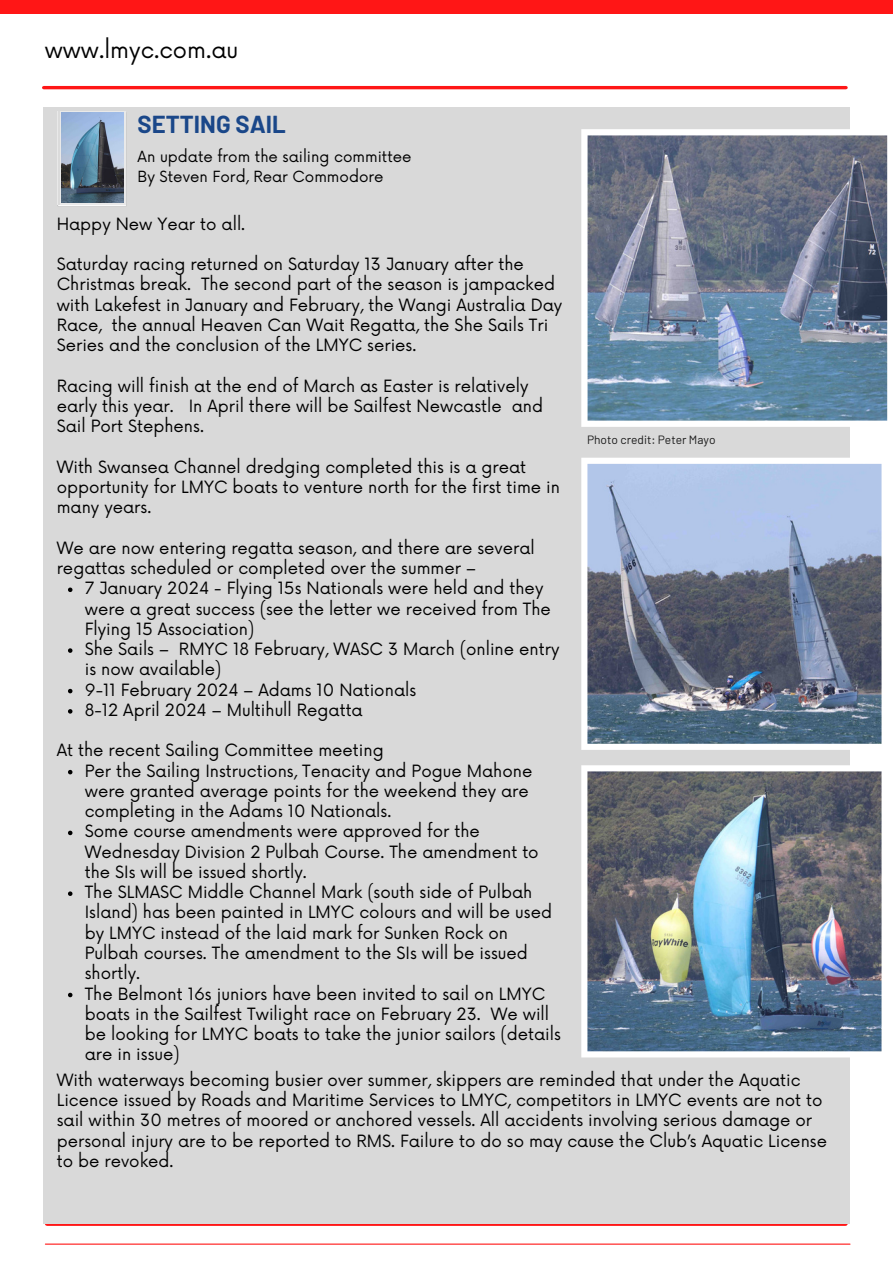
<style>
.page{position:relative;width:893px;height:1264px;background:#fff}
.page>*{position:absolute;margin:0;border:0;box-sizing:border-box;transform-origin:0 0}
.t1{font:700 24px "Barlow";color:#1a4789}
.t2{font:22.5px "Now";color:#000}
.t3{font:16.5px/20.2px "Now";color:#000}
.t4{font:15px/20.2px "Now";color:#000}
.t5{font:12px "Barlow";color:#1b1b1b}
</style>
<div class="page">
<div style="left:0;top:0;width:892px;height:14px;background:#ff1616"></div>
<hr style="left:44px;top:86px;width:802px;height:3px;background:#ff1616">
<svg style="left:47px;top:1223px;width:798px;height:2px;background:#ec7777"></svg>
<hr style="left:45px;top:1243px;width:804px;height:1px;background:#ff1616">
<div style="left:44px;top:107px;width:805px;height:1116px;background:#d9d9d9"></div>
<svg style="left:57px;top:111px;width:69px;height:95px"></svg>
<svg style="left:57px;top:111px;width:68px;height:94px"></svg>
<img style="left:61px;top:113px;width:62px;height:90px">
<hr style="left:58px;top:111px;width:1px;height:94px;background:#dbdbdb">
<svg style="left:581px;top:129px;width:307px;height:298px;background:#75869b"></svg>
<svg style="left:581px;top:457px;width:301px;height:293px;background:#8391a8"></svg>
<img style="left:581px;top:765px;width:301px;height:292px">
<svg style="left:68px;top:587px;width:4px;height:5px"></svg>
<svg style="left:68px;top:648px;width:4px;height:5px"></svg>
<svg style="left:68px;top:689px;width:4px;height:4px"></svg>
<svg style="left:68px;top:709px;width:4px;height:4px"></svg>
<svg style="left:68px;top:770px;width:4px;height:4px"></svg>
<svg style="left:68px;top:830px;width:4px;height:5px"></svg>
<svg style="left:68px;top:891px;width:4px;height:5px"></svg>
<svg style="left:68px;top:992px;width:4px;height:5px"></svg>
<h2 class="t2" style="left:45px;top:37px;width:195px">www.lmyc.com.au</h2>
<h1 class="t1" style="left:138px;top:109px;width:150px">SETTING SAIL</h1>
<p class="t4" style="left:138px;top:147px;width:275px">An update from the sailing committee<br>By Steven Ford, Rear Commodore</p>
<p class="t3" style="left:57px;top:214px;width:190px">Happy New Year to all.</p>
<p class="t3" style="left:57px;top:255px;width:507px">Saturday racing returned on Saturday 13 January after the Christmas break. The second part of the season is jampacked with Lakefest in January and February, the Wangi Australia Day Race, the annual Heaven Can Wait Regatta, the She Sails Tri Series and the conclusion of the LMYC series.</p>
<p class="t3" style="left:57px;top:376px;width:488px">Racing will finish at the end of March as Easter is relatively early this year. In April there will be Sailfest Newcastle and<br>Sail Port Stephens.</p>
<p class="t3" style="left:57px;top:457px;width:505px">With Swansea Channel dredging completed this is a great opportunity for LMYC boats to venture north for the first time in many years.</p>
<p class="t3" style="left:57px;top:538px;width:479px">We are now entering regatta season, and there are several regattas scheduled or completed over the summer –</p>
<p class="t3" style="left:85px;top:579px;width:476px">7 January 2024 - Flying 15s Nationals were held and they were a great success (see the letter we received from The Flying 15 Association)<br>She Sails – RMYC 18 February, WASC 3 March (online entry is now available)<br>9-11 February 2024 – Adams 10 Nationals<br>8-12 April 2024 – Multihull Regatta</p>
<p class="t3" style="left:85px;top:741px;width:477px;text-indent:-28px">At the recent Sailing Committee meeting<br>Per the Sailing Instructions, Tenacity and Pogue Mahone were granted average points for the weekend they are completing in the Adams 10 Nationals.<br>Some course amendments were approved for the Wednesday Division 2 Pulbah Course. The amendment to the SIs will be issued shortly.<br>The SLMASC Middle Channel Mark (south side of Pulbah Island) has been painted in LMYC colours and will be used by LMYC instead of the laid mark for Sunken Rock on Pulbah courses. The amendment to the SIs will be issued shortly.<br>The Belmont 16s juniors have been invited to sail on LMYC boats in the Sailfest Twilight race on February 23. We will be looking for LMYC boats to take the junior sailors (details are in issue)</p>
<p class="t3" style="left:57px;top:1070px;width:771px">With waterways becoming busier over summer, skippers are reminded that under the Aquatic Licence issued by Roads and Maritime Services to LMYC, competitors in LMYC events are not to sail within 30 metres of moored or anchored vessels. All accidents involving serious damage or personal injury are to be reported to RMS. Failure to do so may cause the Club’s Aquatic License to be revoked.</p>
<p class="t5" style="left:587px;top:431px;width:130px">Photo credit: Peter Mayo</p>
</div>
